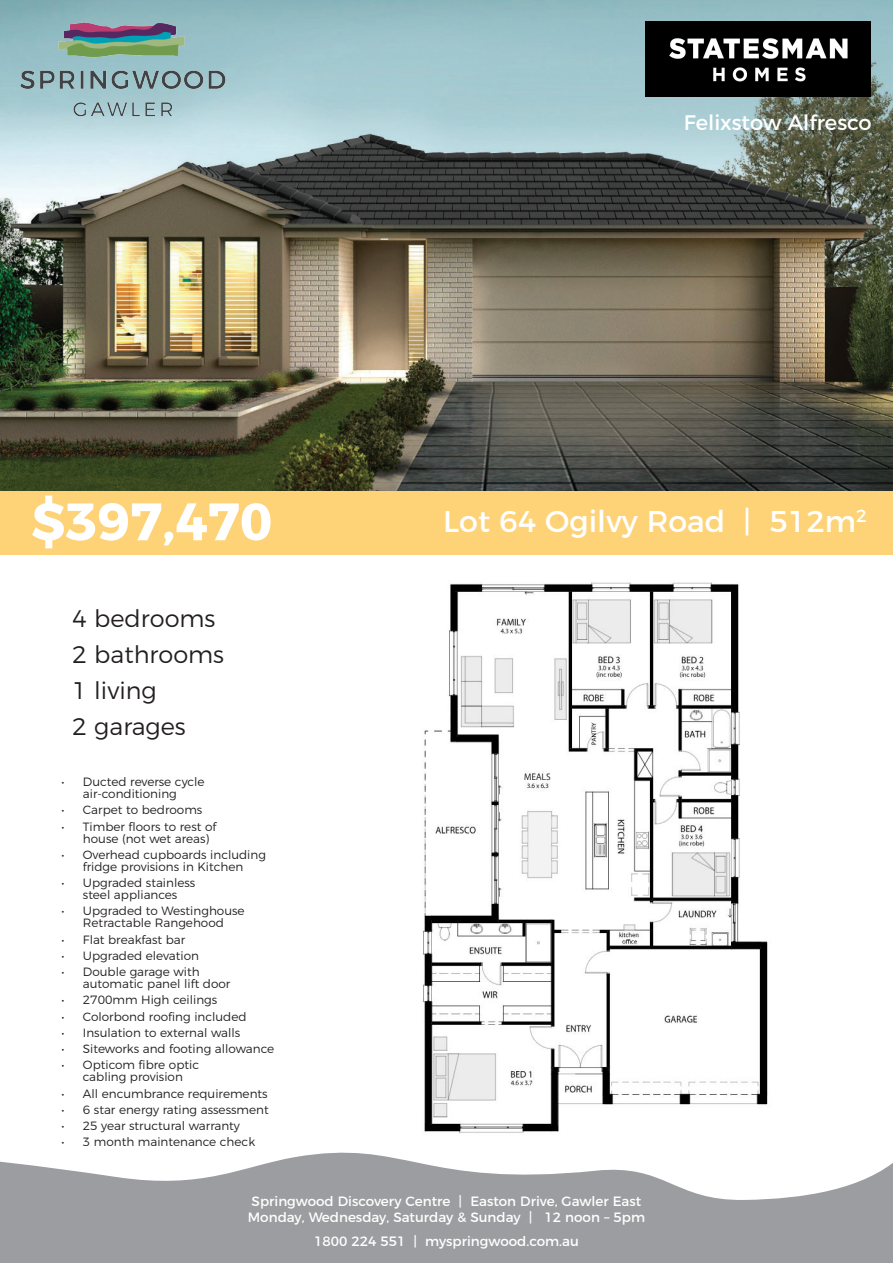
<style>
.page{position:relative;width:893px;height:1263px;background:#fff}
.page>*{position:absolute;margin:0;border:0;box-sizing:border-box;transform-origin:0 0}
.t1{font:700 52.5px "Montserrat";color:#fff}
.t2{font:30px "Montserrat";color:#fff}
.t3{font:300 24px "Montserrat";color:#231f20}
.t4{font:21px "Montserrat";color:#fff}
.t5{font:13.5px/16.2px "Montserrat";color:#fff}
.t6{font:300 12px/12px "Montserrat";color:#231f20;text-align:center}
</style>
<div class="page">
<svg style="left:0;top:1152px;width:893px;height:111px;fill:#9b9da0"></svg>
<div style="left:0;top:491px;width:893px;height:64px;background:#fed378"></div>
<img style="left:0;top:0;width:893px;height:491px">
<img style="left:422px;top:582px;width:346px;height:551px">
<img style="left:646px;top:21px;width:225px;height:76px">
<img style="left:0;top:0;width:303px;height:154px">
<p class="t1" style="left:31px;top:478px;width:243px">$397,470</p>
<p class="t3" style="left:72px;top:600px;width:145px">4 bedrooms</p>
<p class="t3" style="left:72px;top:636px;width:153px">2 bathrooms</p>
<p class="t3" style="left:72px;top:672px;width:86px">1 living</p>
<p class="t3" style="left:72px;top:708px;width:115px">2 garages</p>
<p class="t6" style="left:62px;top:775px;width:144px">• Ducted reverse cycle air-conditioning</p>
<p class="t6" style="left:62px;top:803px;width:142px">• Carpet to bedrooms</p>
<p class="t6" style="left:83px;top:819px;width:135px;text-align:left;text-indent:-21px">• Timber floors to rest of house (not wet areas)</p>
<p class="t6" style="left:62px;top:847px;width:206px">• Overhead cupboards including fridge provisions in Kitchen</p>
<p class="t6" style="left:62px;top:876px;width:135px">• Upgraded stainless steel appliances</p>
<p class="t6" style="left:62px;top:904px;width:184px">• Upgraded to Westinghouse<br>Retractable Rangehood</p>
<p class="t6" style="left:62px;top:932px;width:125px">• Flat breakfast bar</p>
<p class="t6" style="left:62px;top:948px;width:139px">• Upgraded elevation</p>
<p class="t6" style="left:83px;top:965px;width:149px;text-align:left;text-indent:-21px">• Double garage with automatic panel lift door</p>
<p class="t6" style="left:62px;top:993px;width:157px">• 2700mm High ceilings</p>
<p class="t6" style="left:62px;top:1009px;width:186px">• Colorbond roofing included</p>
<p class="t6" style="left:62px;top:1025px;width:180px">• Insulation to external walls</p>
<p class="t6" style="left:62px;top:1042px;width:214px">• Siteworks and footing allowance</p>
<p class="t6" style="left:62px;top:1058px;width:139px">• Opticom fibre optic cabling provision</p>
<p class="t6" style="left:62px;top:1086px;width:207px">• All encumbrance requirements</p>
<p class="t6" style="left:62px;top:1102px;width:209px">• 6 star energy rating assessment</p>
<p class="t6" style="left:62px;top:1119px;width:180px">• 25 year structural warranty</p>
<p class="t6" style="left:62px;top:1135px;width:195px">• 3 month maintenance check</p>
<p class="t4" style="left:684px;top:106px;width:189px">Felixstow Alfresco</p>
<p class="t2" style="left:443px;top:497px;width:425px">Lot 64 Ogilvy Road | 512m<sup>2</sup></p>
<p class="t5" style="left:248px;top:1192px;width:399px">Springwood Discovery Centre | Easton Drive, Gawler East<br>Monday, Wednesday, Saturday &amp; Sunday | 12 noon – 5pm</p>
<p class="t5" style="left:314px;top:1232px;width:266px">1800 224 551 | myspringwood.com.au</p>
</div>
